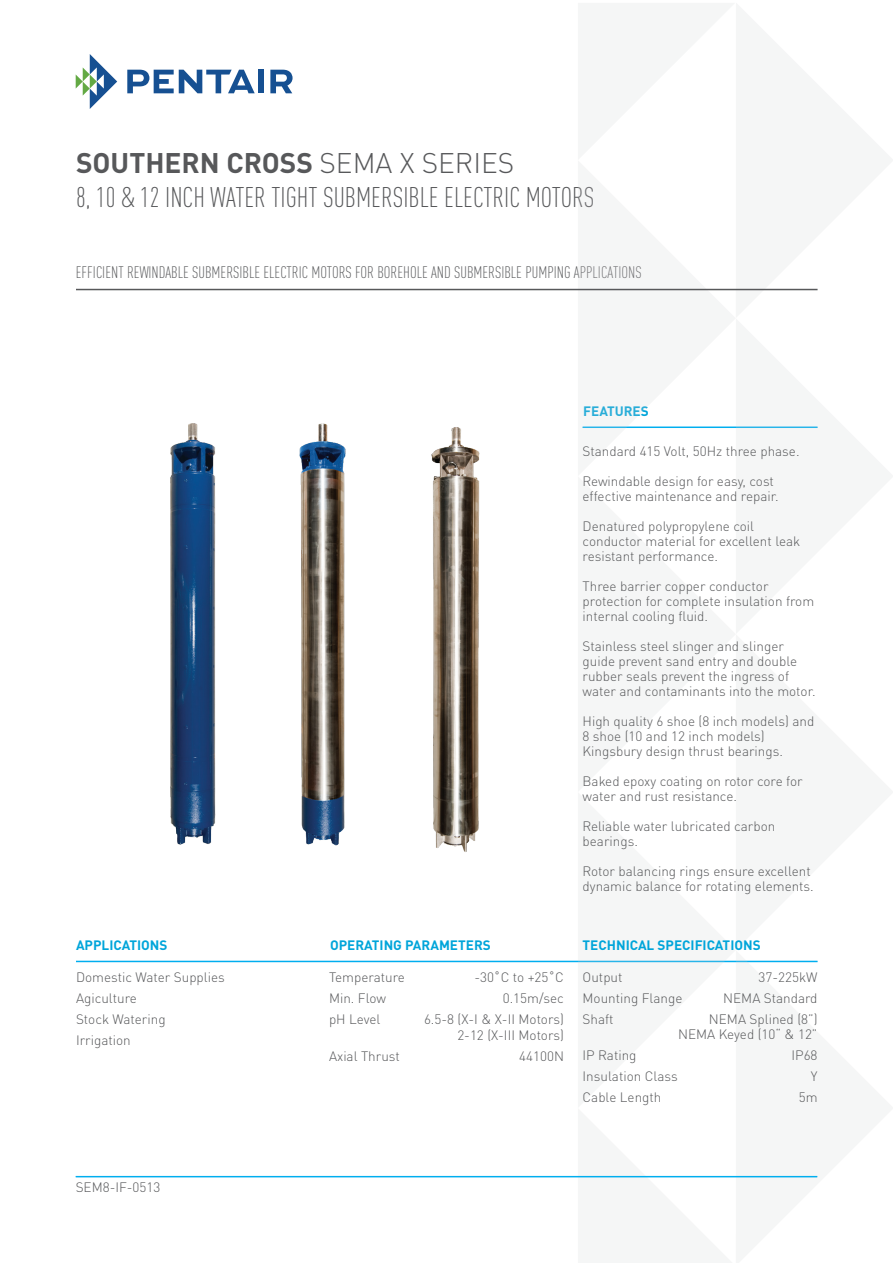
<style>
.page{position:relative;width:893px;height:1263px;background:#fff}
.page>*{position:absolute;margin:0;border:0;box-sizing:border-box;transform-origin:0 0}
.t1{font:300 condensed 28.05px/33.6px "DIN Pro";color:#57585a}
.t2{font:300 condensed 16.5px "DIN Pro";color:#57585a}
.t3{font:300 13.5px/15px "DIN Pro";color:#57585a}
.t4{font:700 13.5px "DIN Pro";color:#00a5da}
.s1{font-weight:700;font-stretch:normal}
.s2{font-stretch:normal}
</style>
<div class="page">
<svg style="left:76px;top:54px;width:41px;height:55px"></svg>
<svg style="left:127px;top:70px;width:128px;height:23px"></svg>
<div style="left:258px;top:70px;width:6px;height:23px;background:#165092"></div>
<svg style="left:270px;top:70px;width:23px;height:23px"></svg>
<hr style="left:76px;top:961px;width:742px;height:1px;background:#00aeef">
<svg style="left:578px;top:288px;width:240px;height:141px;fill:#f5f6f6"></svg>
<svg style="left:578px;top:960px;width:240px;height:218px;fill:#f5f6f6"></svg>
<svg style="left:578px;top:1108px;width:161px;height:70px"></svg>
<hr style="left:76px;top:289px;width:742px;height:1px;background:#57585a">
<hr style="left:76px;top:1176px;width:741px;height:1px;background:#00aeef">
<img style="left:170px;top:423px;width:46px;height:422px">
<img style="left:299px;top:423px;width:47px;height:423px">
<img style="left:431px;top:427px;width:49px;height:425px">
<h1 class="t1" style="left:76px;top:145px;width:520px"><span class="s1">SOUTHERN CROSS</span> <span class="s2">SEMA X SERIES<br></span>8, 10 &amp; 12 INCH WATER TIGHT SUBMERSIBLE ELECTRIC MOTORS</h1>
<p class="t2" style="left:76px;top:260px;width:567px">EFFICIENT REWINDABLE SUBMERSIBLE ELECTRIC MOTORS FOR BOREHOLE AND SUBMERSIBLE PUMPING APPLICATIONS</p>
<p class="t4" style="left:583px;top:400px;width:67px">FEATURES</p>
<p class="t4" style="left:76px;top:934px;width:93px">APPLICATIONS</p>
<p class="t3" style="left:76px;top:966px;width:150px;line-height:21px">Domestic Water Supplies<br>Agiculture<br>Stock Watering<br>Irrigation</p>
<p class="t3" style="left:76px;top:1179px;width:86px">SEM8-IF-0513</p>
<p class="t3" style="left:583px;top:442px;width:218px">Standard 415 Volt, 50Hz three phase.</p>
<p class="t3" style="left:583px;top:472px;width:198px">Rewindable design for easy, cost effective maintenance and repair.</p>
<p class="t3" style="left:583px;top:517px;width:219px">Denatured polypropylene coil conductor material for excellent leak resistant performance.</p>
<p class="t3" style="left:583px;top:577px;width:233px">Three barrier copper conductor protection for complete insulation from internal cooling fluid.</p>
<p class="t3" style="left:583px;top:637px;width:235px">Stainless steel slinger and slinger guide prevent sand entry and double rubber seals prevent the ingress of water and contaminants into the motor.</p>
<p class="t3" style="left:583px;top:712px;width:233px">High quality 6 shoe (8 inch models) and<br>8 shoe (10 and 12 inch models)<br>Kingsbury design thrust bearings.</p>
<p class="t3" style="left:583px;top:772px;width:222px">Baked epoxy coating on rotor core for water and rust resistance.</p>
<p class="t3" style="left:583px;top:817px;width:194px">Reliable water lubricated carbon bearings.</p>
<p class="t3" style="left:583px;top:862px;width:233px">Rotor balancing rings ensure excellent dynamic balance for rotating elements.</p>
<p class="t4" style="left:330px;top:934px;width:162px">OPERATING PARAMETERS</p>
<p class="t4" style="left:583px;top:933px;width:180px">TECHNICAL SPECIFICATIONS</p>
<p class="t3" style="left:583px;top:968px;width:41px">Output</p>
<p class="t3" style="left:759px;top:968px;width:60px">37-225kW</p>
<p class="t3" style="left:583px;top:989px;width:101px">Mounting Flange</p>
<p class="t3" style="left:723px;top:989px;width:96px">NEMA Standard</p>
<p class="t3" style="left:583px;top:1010px;width:33px">Shaft</p>
<p class="t3" style="left:678px;top:1010px;width:141px;text-align:right">NEMA Splined (8”)<br>NEMA Keyed (10“ &amp; 12”</p>
<p class="t3" style="left:583px;top:1046px;width:56px">IP Rating</p>
<p class="t3" style="left:791px;top:1046px;width:28px">IP68</p>
<p class="t3" style="left:583px;top:1067px;width:97px">Insulation Class</p>
<p class="t3" style="left:811px;top:1067px;width:8px">Y</p>
<p class="t3" style="left:583px;top:1088px;width:80px">Cable Length</p>
<p class="t3" style="left:799px;top:1088px;width:20px">5m</p>
<p class="t3" style="left:329px;top:968px;width:78px">Temperature</p>
<p class="t3" style="left:474px;top:968px;width:91px">-30˚C to +25˚C</p>
<p class="t3" style="left:329px;top:989px;width:59px">Min. Flow</p>
<p class="t3" style="left:503px;top:989px;width:63px">0.15m/sec</p>
<p class="t3" style="left:329px;top:1010px;width:53px">pH Level</p>
<p class="t3" style="left:424px;top:1010px;width:141px;line-height:16.5px;text-align:right">6.5-8 (X-I &amp; X-II Motors)<br>2-12 (X-III Motors)</p>
<p class="t3" style="left:329px;top:1048px;width:72px">Axial Thrust</p>
<p class="t3" style="left:519px;top:1048px;width:46px">44100N</p>
</div>
